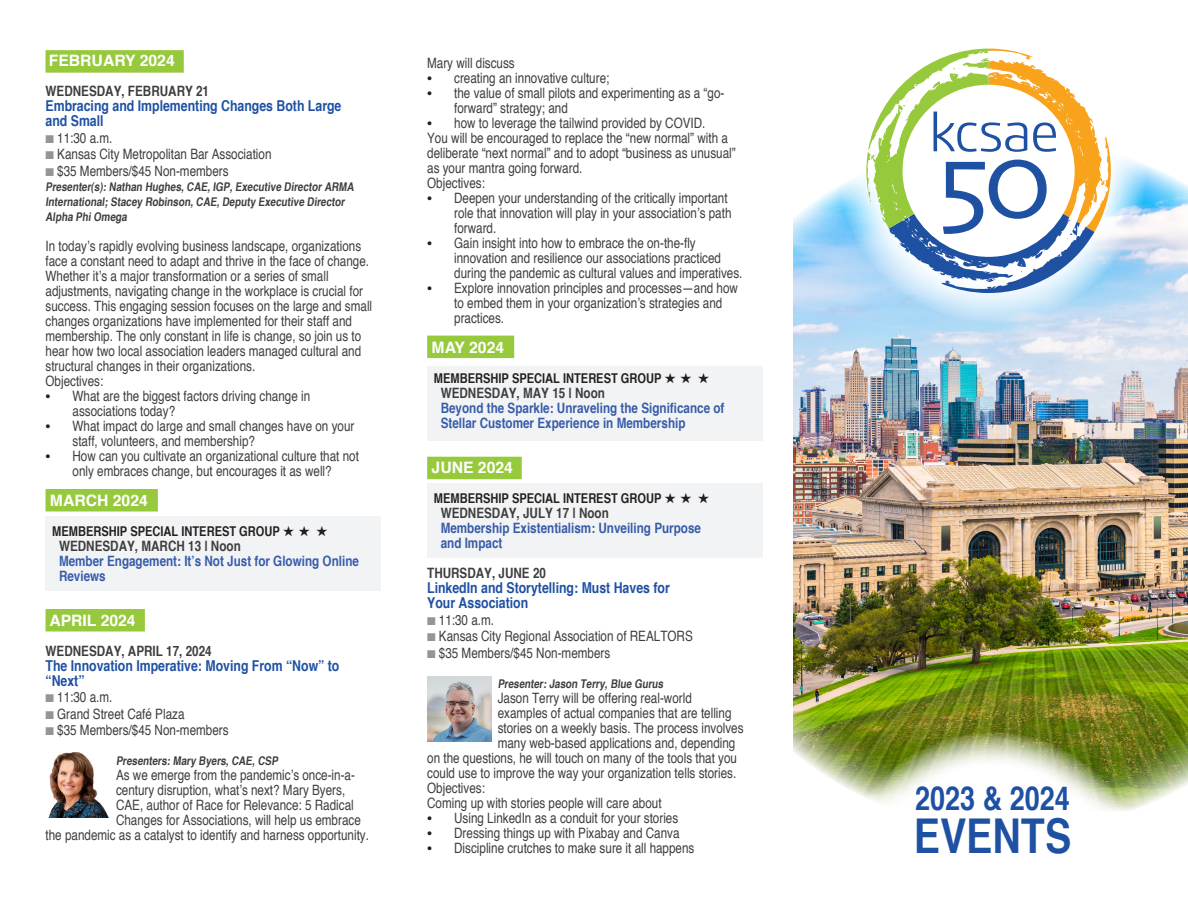
<style>
.page{position:relative;width:1188px;height:918px;background:#fff}
.page>*{position:absolute;margin:0;border:0;box-sizing:border-box;transform-origin:0 0}
.t1{font:700 condensed 48px "Helvetica";color:#1f51a3}
.t2{font:700 condensed 33px "Helvetica";color:#1f51a3}
.t3{font:700 15.75px "Helvetica";color:#fff}
.t4{font:700 condensed 15px/15px "Helvetica";color:#1f51a3}
.t5{font:condensed 14.25px/15px "Helvetica";color:#3e3e3f}
.t6{font:700 condensed 14.25px/15px "Helvetica";color:#375caa}
.t7{font:700 condensed 14.25px "Helvetica";color:#3e3e3f}
.t8{font:700 condensed 13.5px "Helvetica";color:#231f20}
.t9{font:700 condensed 12px/15px "Helvetica";color:#3e3e3f}
.s1{color:#939598}
.s2{font-family:"Times";font-stretch:normal;color:#231f20}
</style>
<div class="page">
<div style="left:45px;top:517px;width:336px;height:74px;background:#f2f3f4"></div>
<div style="left:46px;top:609px;width:99px;height:23px;background:#97c93c"></div>
<div style="left:46px;top:489px;width:112px;height:23px;background:#97c93c"></div>
<div style="left:46px;top:50px;width:138px;height:23px;background:#97c93c"></div>
<img style="left:48px;top:753px;width:61px;height:64px">
<img style="left:793px;top:165px;width:395px;height:639px">
<div style="left:427px;top:367px;width:336px;height:74px;background:#f2f3f4"></div>
<div style="left:427px;top:484px;width:336px;height:74px;background:#f2f3f4"></div>
<div style="left:427px;top:336px;width:87px;height:22px;background:#97c93c"></div>
<div style="left:427px;top:457px;width:95px;height:22px;background:#97c93c"></div>
<img style="left:427px;top:677px;width:64px;height:64px">
<svg style="left:838px;top:13px;width:309px;height:309px"></svg>
<svg style="left:866px;top:49px;width:245px;height:244px"></svg>
<img style="left:838px;top:732px;width:309px;height:79px">
<p class="t3" style="left:49px;top:48px;width:128px">FEBRUARY 2024</p>
<p class="t7" style="left:46px;top:82px;width:165px">WEDNESDAY, FEBRUARY 21</p>
<p class="t4" style="left:46px;top:98px;width:297px">Embracing and Implementing Changes Both Large and Small</p>
<p class="t5" style="left:46px;top:130px;width:68px"><span class="s1">■</span> 11:30 a.m.</p>
<p class="t5" style="left:46px;top:146px;width:228px"><span class="s1">■</span> Kansas City Metropolitan Bar Association</p>
<p class="t5" style="left:46px;top:163px;width:185px"><span class="s1">■</span> $35 Members/$45 Non-members</p>
<p class="t9" style="left:46px;top:179px;width:312px">Presenter(s): Nathan Hughes, CAE, IGP, Executive Director ARMA<br>International; Stacey Robinson, CAE, Deputy Executive Director<br>Alpha Phi Omega</p>
<p class="t5" style="left:46px;top:238px;width:328px">In today’s rapidly evolving business landscape, organizations face a constant need to adapt and thrive in the face of change.<br>Whether it’s a major transformation or a series of small adjustments, navigating change in the workplace is crucial for success. This engaging session focuses on the large and small changes organizations have implemented for their staff and membership. The only constant in life is change, so join us to hear how two local association leaders managed cultural and structural changes in their organizations.</p>
<p class="t5" style="left:46px;top:373px;width:59px">Objectives:</p>
<p class="t5" style="left:73px;top:388px;width:239px;text-indent:-27px"><span class="s2">•</span> What are the biggest factors driving change in associations today?</p>
<p class="t5" style="left:73px;top:418px;width:283px;text-indent:-27px"><span class="s2">•</span> What impact do large and small changes have on your staff, volunteers, and membership?</p>
<p class="t5" style="left:46px;top:448px;width:315px;text-align:center"><span class="s2">•</span> How can you cultivate an organizational culture that not only embraces change, but encourages it as well?</p>
<p class="t3" style="left:50px;top:487px;width:100px">MARCH 2024</p>
<p class="t8" style="left:52px;top:522px;width:277px">MEMBERSHIP SPECIAL INTEREST GROUP ★ ★ ★</p>
<p class="t7" style="left:59px;top:537px;width:183px">WEDNESDAY, MARCH 13 | Noon</p>
<p class="t6" style="left:59px;top:553px;width:301px">Member Engagement: It’s Not Just for Glowing Online<br>Reviews</p>
<p class="t3" style="left:49px;top:607px;width:88px">APRIL 2024</p>
<p class="t7" style="left:46px;top:642px;width:168px">WEDNESDAY, APRIL 17, 2024</p>
<p class="t4" style="left:46px;top:658px;width:295px">The Innovation Imperative: Moving From “Now” to “Next”</p>
<p class="t5" style="left:46px;top:689px;width:68px"><span class="s1">■</span> 11:30 a.m.</p>
<p class="t5" style="left:46px;top:706px;width:140px"><span class="s1">■</span> Grand Street Café Plaza</p>
<p class="t5" style="left:46px;top:722px;width:185px"><span class="s1">■</span> $35 Members/$45 Non-members</p>
<p class="t9" style="left:116px;top:753px;width:165px">Presenters: Mary Byers, CAE, CSP</p>
<p class="t5" style="left:116px;top:767px;width:240px">As we emerge from the pandemic’s once-in-a-</p>
<p class="t5" style="left:116px;top:782px;width:231px">century disruption, what’s next? Mary Byers,</p>
<p class="t5" style="left:116px;top:797px;width:239px">CAE, author of Race for Relevance: 5 Radical</p>
<p class="t5" style="left:116px;top:812px;width:246px">Changes for Associations, will help us embrace</p>
<p class="t5" style="left:46px;top:827px;width:325px">the pandemic as a catalyst to identify and harness opportunity.</p>
<p class="t5" style="left:427px;top:56px;width:89px">Mary will discuss</p>
<p class="t5" style="left:427px;top:71px;width:184px"><span class="s2">•</span> creating an innovative culture;</p>
<p class="t5" style="left:454px;top:86px;width:272px;text-indent:-27px"><span class="s2">•</span> the value of small pilots and experimenting as a “go&shy;forward” strategy; and</p>
<p class="t5" style="left:427px;top:116px;width:280px"><span class="s2">•</span> how to leverage the tailwind provided by COVID.</p>
<p class="t5" style="left:427px;top:131px;width:310px">You will be encouraged to replace the “new normal” with a deliberate “next normal” and to adopt “business as unusual” as your mantra going forward.</p>
<p class="t5" style="left:427px;top:176px;width:59px">Objectives:</p>
<p class="t5" style="left:454px;top:191px;width:279px;text-indent:-27px"><span class="s2">•</span> Deepen your understanding of the critically important role that innovation will play in your association’s path forward.</p>
<p class="t5" style="left:454px;top:236px;width:290px;text-indent:-27px"><span class="s2">•</span> Gain insight into how to embrace the on-the-fly innovation and resilience our associations practiced during the pandemic as cultural values and imperatives.</p>
<p class="t5" style="left:454px;top:281px;width:285px;text-indent:-27px"><span class="s2">•</span> Explore innovation principles and processes—and how to embed them in your organization’s strategies and practices.</p>
<p class="t3" style="left:432px;top:335px;width:74px">MAY 2024</p>
<p class="t8" style="left:434px;top:370px;width:277px">MEMBERSHIP SPECIAL INTEREST GROUP ★ ★ ★</p>
<p class="t7" style="left:441px;top:384px;width:166px">WEDNESDAY, MAY 15 | Noon</p>
<p class="t6" style="left:441px;top:401px;width:285px">Beyond the Sparkle: Unraveling the Significance of<br>Stellar Customer Experience in Membership</p>
<p class="t3" style="left:432px;top:455px;width:83px">JUNE 2024</p>
<p class="t8" style="left:434px;top:490px;width:277px">MEMBERSHIP SPECIAL INTEREST GROUP ★ ★ ★</p>
<p class="t7" style="left:441px;top:504px;width:170px">WEDNESDAY, JULY 17 | Noon</p>
<p class="t6" style="left:441px;top:521px;width:262px">Membership Existentialism: Unveiling Purpose</p>
<p class="t6" style="left:441px;top:536px;width:63px">and Impact</p>
<p class="t7" style="left:427px;top:564px;width:120px">THURSDAY, JUNE 20</p>
<p class="t4" style="left:427px;top:580px;width:244px">LinkedIn and Storytelling: Must Haves for<br>Your Association</p>
<p class="t5" style="left:427px;top:612px;width:68px"><span class="s1">■</span> 11:30 a.m.</p>
<p class="t5" style="left:427px;top:629px;width:267px"><span class="s1">■</span> Kansas City Regional Association of REALTORS</p>
<p class="t5" style="left:427px;top:645px;width:185px"><span class="s1">■</span> $35 Members/$45 Non-members</p>
<p class="t9" style="left:498px;top:676px;width:169px">Presenter: Jason Terry, Blue Gurus</p>
<p class="t5" style="left:498px;top:690px;width:196px">Jason Terry will be offering real-world</p>
<p class="t5" style="left:498px;top:705px;width:235px">examples of actual companies that are telling</p>
<p class="t5" style="left:498px;top:720px;width:247px">stories on a weekly basis. The process involves</p>
<p class="t5" style="left:498px;top:735px;width:239px">many web-based applications and, depending</p>
<p class="t5" style="left:427px;top:750px;width:311px">on the questions, he will touch on many of the tools that you</p>
<p class="t5" style="left:427px;top:765px;width:311px">could use to improve the way your organization tells stories.</p>
<p class="t5" style="left:427px;top:780px;width:59px">Objectives:</p>
<p class="t5" style="left:427px;top:795px;width:236px">Coming up with stories people will care about</p>
<p class="t5" style="left:427px;top:810px;width:253px"><span class="s2">•</span> Using LinkedIn as a conduit for your stories</p>
<p class="t5" style="left:427px;top:825px;width:254px"><span class="s2">•</span> Dressing things up with Pixabay and Canva</p>
<p class="t5" style="left:427px;top:840px;width:269px"><span class="s2">•</span> Discipline crutches to make sure it all happens</p>
<p class="t2" style="left:915px;top:777px;width:156px">2023 &amp; 2024</p>
<p class="t1" style="left:914px;top:806px;width:159px">EVENTS</p>
</div>
